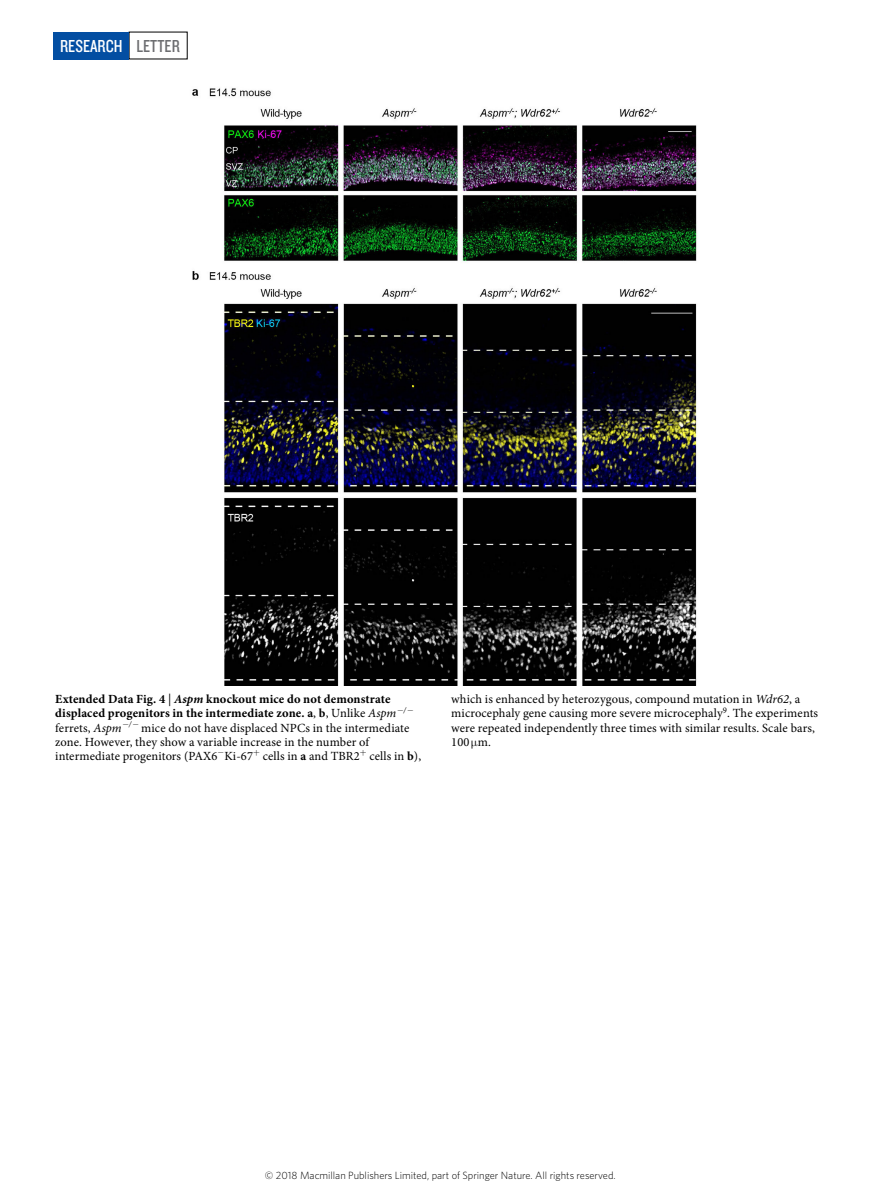
<style>
.page{position:relative;width:893px;height:1187px;background:#fff}
.page>*{position:absolute;margin:0;border:0;box-sizing:border-box;transform-origin:0 0}
.t1{font:18px "Knockout 29 Junior Ltweight";color:#fff}
.t2{font:12.45px/14.2px "Minion Pro";letter-spacing:.01em;color:#000}
.t3{font:300 10.5px "Whitney";color:#000}
.s1{color:#6d6e71}
.s2{font-weight:700}
.s3{font-weight:700;font-style:italic}
.s4{font-style:italic}
</style>
<div class="page">
<div style="left:53px;top:32px;width:76px;height:27px;background:#034ea2"></div>
<img style="left:192px;top:88px;width:505px;height:597px">
<h1 class="t1" style="left:60px;top:34px;width:121px">RESEARCH <span class="s1">LETTER</span></h1>
<p class="t2" style="left:55px;top:692px;width:367px"><span class="s2">Extended Data Fig. 4</span> | <span class="s3">Aspm</span> <span class="s2">knockout mice do not demonstrate displaced progenitors in the intermediate zone. a</span>, <span class="s2">b</span>, Unlike <span class="s4">Aspm</span>−<sup>/</sup>− ferrets, <span class="s4">Aspm</span>−<sup>/</sup>− mice do not have displaced NPCs in the intermediate zone. However, they show a variable increase in the number of intermediate progenitors (PAX6−Ki-67 cells in <span class="s2">a</span> and TBR2 cells in <span class="s2">b</span>),</p>
<p class="t2" style="left:451px;top:692px;width:368px">which is enhanced by heterozygous, compound mutation in <span class="s4">Wdr62</span>, a microcephaly gene causing more severe microcephaly<sup>9</sup>. The experiments were repeated independently three times with similar results. Scale bars, 100 m.</p>
<p class="t3" style="left:265px;top:1168px;width:352px">© 2018 Macmillan Publishers Limited, part of Springer Nature. All rights reserved.</p>
</div>
